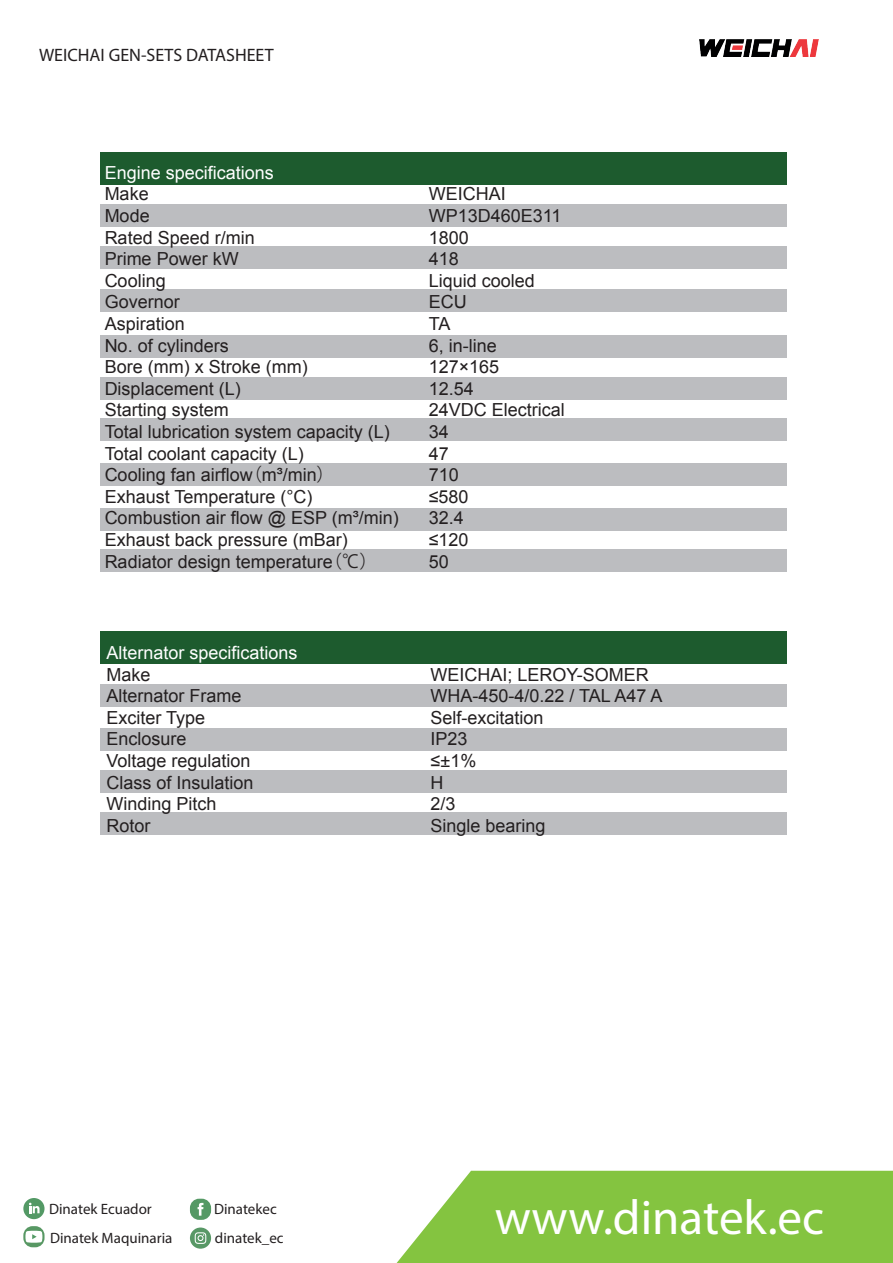
<style>
.page{position:relative;width:893px;height:1263px;background:#fff}
.page>*{position:absolute;margin:0;border:0;box-sizing:border-box;transform-origin:0 0}
.t1{font:49.2px "Myriad Pro";color:#fff}
.t2{font:18px "Arial";color:#231f20}
.t3{font:18px "Arial";color:#fff}
.t4{font:18px "Myriad Pro";color:#231f20}
.t5{font:15px/29.4px "Myriad Pro";color:#231f20}
.s1{font-family:"Koz Go Pr 6 N"}
</style>
<div class="page">
<div style="left:100px;top:152px;width:687px;height:32px;background:#1d5b2e"></div>
<div style="left:100px;top:205px;width:687px;height:22px;background:#bcbdc0"></div>
<div style="left:100px;top:631px;width:687px;height:33px;background:#1d5b2e"></div>
<div style="left:100px;top:684px;width:687px;height:22px;background:#bcbdc0"></div>
<div style="left:100px;top:729px;width:687px;height:22px;background:#bcbdc0"></div>
<div style="left:100px;top:770px;width:687px;height:22px;background:#bcbdc0"></div>
<div style="left:100px;top:812px;width:687px;height:22px;background:#bcbdc0"></div>
<div style="left:100px;top:247px;width:687px;height:22px;background:#bcbdc0"></div>
<div style="left:100px;top:289px;width:687px;height:22px;background:#bcbdc0"></div>
<div style="left:100px;top:336px;width:687px;height:22px;background:#bcbdc0"></div>
<div style="left:100px;top:377px;width:687px;height:22px;background:#bcbdc0"></div>
<div style="left:100px;top:419px;width:687px;height:22px;background:#bcbdc0"></div>
<div style="left:100px;top:463px;width:687px;height:22px;background:#bcbdc0"></div>
<div style="left:100px;top:509px;width:687px;height:22px;background:#bcbdc0"></div>
<div style="left:100px;top:549px;width:687px;height:22px;background:#bcbdc0"></div>
<svg style="left:397px;top:1171px;width:496px;height:92px;background:#8dc84e"></svg>
<svg style="left:23px;top:1226px;width:22px;height:21px"></svg>
<svg style="left:25px;top:1231px;width:17px;height:12px"></svg>
<svg style="left:23px;top:1198px;width:22px;height:21px"></svg>
<svg style="left:29px;top:1203px;width:11px;height:10px"></svg>
<div style="left:190px;top:1199px;width:21px;height:21px;background:#559965;border-radius:9px"></div>
<svg style="left:198px;top:1203px;width:5px;height:13px"></svg>
<svg style="left:190px;top:1227px;width:21px;height:22px"></svg>
<svg style="left:195px;top:1232px;width:11px;height:12px"></svg>
<img style="left:699px;top:39px;width:120px;height:18px">
<p class="t4" style="left:39px;top:44px;width:236px">WEICHAI GEN-SETS DATASHEET</p>
<p class="t3" style="left:105px;top:161px;width:171px">Engine specifications</p>
<p class="t2" style="left:105px;top:182px;width:46px">Make</p>
<p class="t2" style="left:429px;top:182px;width:79px">WEICHAI</p>
<p class="t2" style="left:105px;top:204px;width:47px">Mode</p>
<p class="t2" style="left:429px;top:204px;width:134px">WP13D460E311</p>
<p class="t2" style="left:105px;top:226px;width:152px">Rated Speed r/min</p>
<p class="t2" style="left:429px;top:226px;width:42px">1800</p>
<p class="t2" style="left:105px;top:247px;width:136px">Prime Power kW</p>
<p class="t2" style="left:429px;top:247px;width:32px">418</p>
<p class="t2" style="left:105px;top:269px;width:63px">Cooling</p>
<p class="t2" style="left:429px;top:269px;width:108px">Liquid cooled</p>
<p class="t2" style="left:105px;top:290px;width:77px">Governor</p>
<p class="t2" style="left:429px;top:290px;width:39px">ECU</p>
<p class="t2" style="left:105px;top:312px;width:82px">Aspiration</p>
<p class="t2" style="left:429px;top:312px;width:23px">TA</p>
<p class="t2" style="left:105px;top:334px;width:126px">No. of cylinders</p>
<p class="t2" style="left:429px;top:334px;width:70px">6, in-line</p>
<p class="t2" style="left:105px;top:355px;width:205px">Bore (mm) x Stroke (mm)</p>
<p class="t2" style="left:429px;top:355px;width:72px">127×165</p>
<p class="t2" style="left:105px;top:377px;width:138px">Displacement (L)</p>
<p class="t2" style="left:429px;top:377px;width:47px">12.54</p>
<p class="t2" style="left:105px;top:398px;width:126px">Starting system</p>
<p class="t2" style="left:429px;top:398px;width:138px">24VDC Electrical</p>
<p class="t2" style="left:105px;top:420px;width:287px">Total lubrication system capacity (L)</p>
<p class="t2" style="left:429px;top:420px;width:22px">34</p>
<p class="t2" style="left:105px;top:442px;width:201px">Total coolant capacity (L)</p>
<p class="t2" style="left:429px;top:442px;width:22px">47</p>
<p class="t2" style="left:105px;top:463px;width:231px">Cooling fan airflow<span class="s1">（</span>m³/min<span class="s1">）</span></p>
<p class="t2" style="left:429px;top:463px;width:32px">710</p>
<p class="t2" style="left:105px;top:485px;width:209px">Exhaust Temperature (°C)</p>
<p class="t2" style="left:429px;top:485px;width:41px">≤580</p>
<p class="t2" style="left:105px;top:506px;width:296px">Combustion air flow @ ESP (m³/min)</p>
<p class="t2" style="left:429px;top:506px;width:37px">32.4</p>
<p class="t2" style="left:105px;top:528px;width:245px">Exhaust back pressure (mBar)</p>
<p class="t2" style="left:429px;top:528px;width:41px">≤120</p>
<p class="t2" style="left:105px;top:550px;width:274px">Radiator design temperature<span class="s1">（℃）</span></p>
<p class="t2" style="left:429px;top:550px;width:22px">50</p>
<p class="t3" style="left:107px;top:641px;width:193px">Alternator specifications</p>
<p class="t2" style="left:107px;top:662px;width:46px">Make</p>
<p class="t2" style="left:431px;top:662px;width:220px">WEICHAI; LEROY-SOMER</p>
<p class="t2" style="left:107px;top:684px;width:137px">Alternator Frame</p>
<p class="t2" style="left:431px;top:684px;width:233px">WHA-450-4/0.22 / TAL A47 A</p>
<p class="t2" style="left:107px;top:706px;width:100px">Exciter Type</p>
<p class="t2" style="left:431px;top:706px;width:115px">Self-excitation</p>
<p class="t2" style="left:107px;top:727px;width:82px">Enclosure</p>
<p class="t2" style="left:431px;top:727px;width:39px">IP23</p>
<p class="t2" style="left:107px;top:749px;width:146px">Voltage regulation</p>
<p class="t2" style="left:431px;top:749px;width:47px">≤±1%</p>
<p class="t2" style="left:107px;top:770px;width:149px">Class of Insulation</p>
<p class="t2" style="left:431px;top:770px;width:14px">H</p>
<p class="t2" style="left:107px;top:792px;width:112px">Winding Pitch</p>
<p class="t2" style="left:431px;top:792px;width:27px">2/3</p>
<p class="t2" style="left:107px;top:814px;width:46px">Rotor</p>
<p class="t2" style="left:431px;top:814px;width:117px">Single bearing</p>
<p class="t5" style="left:49px;top:1193px;width:125px">Dinatek Ecuador<br>Dinatek Maquinaria</p>
<p class="t5" style="left:214px;top:1193px;width:71px">Dinatekec dinatek_ec</p>
<h1 class="t1" style="left:495px;top:1187px;width:331px">www.dinatek.ec</h1>
</div>
